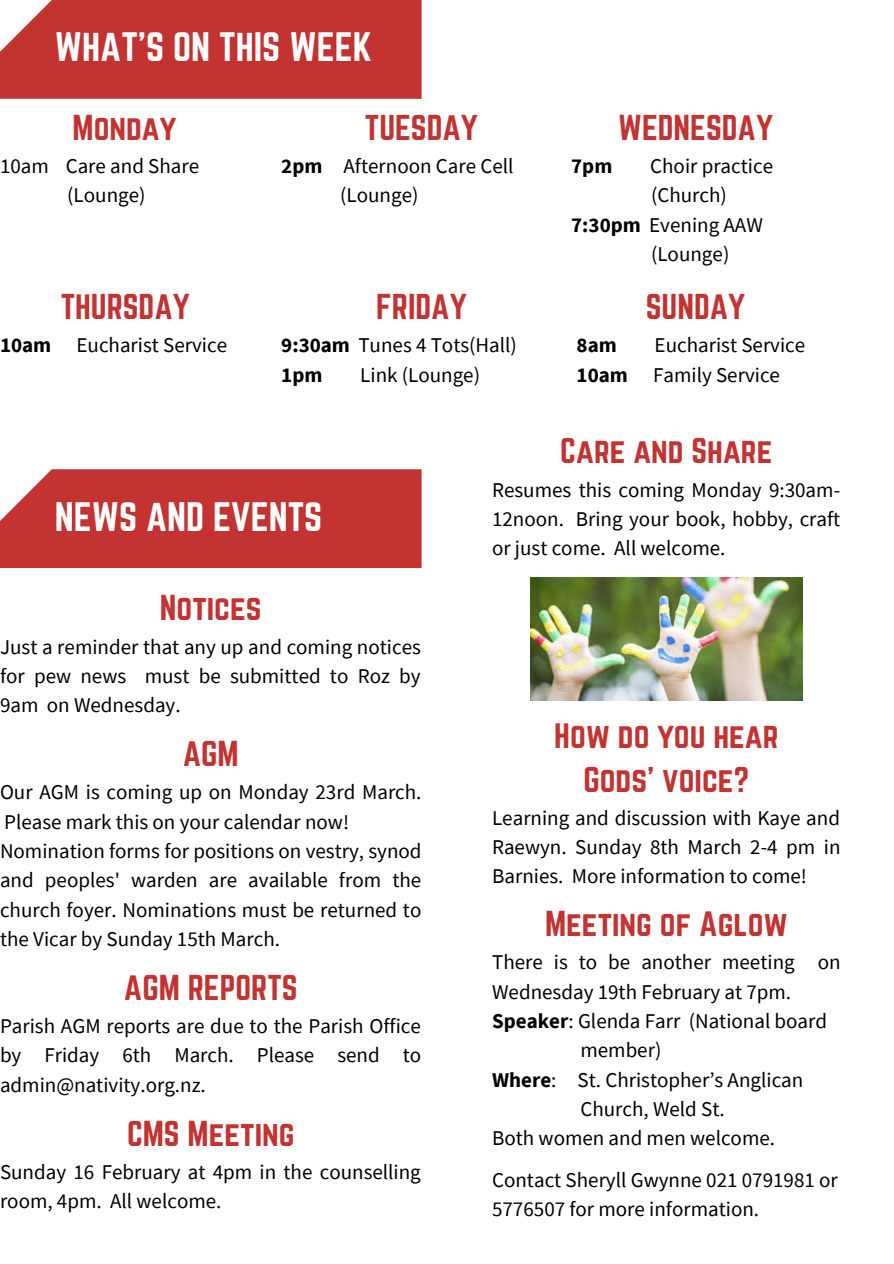
<style>
.page{position:relative;width:894px;height:1264px;background:#fff}
.page>*{position:absolute;margin:0;border:0;box-sizing:border-box;transform-origin:0 0}
.t1{font:36px "Norwester";color:#fff}
.t2{font:31.5px/44px "Norwester";color:#c23331;text-align:center}
.t3{font:21px/29.2px "Source Sans Pro";color:#000}
.t4{font:700 21px "Source Sans Pro";color:#000}
.s1{font-weight:700}
</style>
<div class="page">
<div style="left:0;top:0;width:421px;height:99px;background:#c23331"></div>
<div style="left:0;top:469px;width:421px;height:99px;background:#c23331"></div>
<img style="left:530px;top:578px;width:272px;height:122px">
<h1 class="t1" style="left:55px;top:30px;width:318px">WHAT'S ON THIS WEEK</h1>
<h2 class="t2" style="left:73px;top:107px;width:105px">Monday</h2>
<p class="t3" style="left:67px;top:151px;width:133px;text-indent:-67px">10am Care and Share (Lounge)</p>
<h2 class="t2" style="left:61px;top:286px;width:131px">THURSDAY</h2>
<p class="t3" style="left:0;top:330px;width:228px"><span class="s1">10am</span> Eucharist Service</p>
<h2 class="t2" style="left:365px;top:107px;width:115px">TUESDAY</h2>
<p class="t3" style="left:340px;top:151px;width:175px;text-indent:-59px"><span class="s1">2pm</span> Afternoon Care Cell (Lounge)</p>
<h2 class="t2" style="left:376px;top:286px;width:92px">FRIDAY</h2>
<p class="t3" style="left:281px;top:330px;width:237px"><span class="s1">9:30am</span> Tunes 4 Tots(Hall)<br><span class="s1">1pm</span></p>
<p class="t3" style="left:360px;top:359px;width:121px">Link (Lounge)</p>
<h2 class="t2" style="left:618px;top:107px;width:156px">WEDNESDAY</h2>
<p class="t4" style="left:571px;top:152px;width:43px">7pm</p>
<p class="t3" style="left:650px;top:151px;width:124px">Choir practice</p>
<p class="t3" style="left:651px;top:180px;width:77px">(Church)</p>
<p class="t3" style="left:571px;top:209px;width:193px"><span class="s1">7:30pm</span> Evening AAW</p>
<p class="t3" style="left:651px;top:239px;width:80px">(Lounge)</p>
<h2 class="t2" style="left:645px;top:286px;width:101px">SUNDAY</h2>
<p class="t3" style="left:576px;top:330px;width:230px;text-indent:78px">Eucharist Service<br><span class="s1">10am</span> Family Service</p>
<p class="t4" style="left:576px;top:332px;width:42px">8am</p>
<h1 class="t1" style="left:55px;top:499px;width:269px">NEWS AND EVENTS</h1>
<h2 class="t2" style="left:160px;top:587px;width:103px">Notices</h2>
<p class="t3" style="left:0;top:631px;width:422px;text-align:justify">Just a reminder that any up and coming notices for pew news must be submitted to Roz by 9am on Wednesday.</p>
<h2 class="t2" style="left:183px;top:733px;width:57px">AGM</h2>
<p class="t3" style="left:0;top:777px;width:423px">Our AGM is coming up on Monday 23rd March.<br>Please mark this on your calendar now!<br>Nomination forms for positions on vestry, synod and peoples' warden are available from the church foyer. Nominations must be returned to the Vicar by Sunday 15th March.</p>
<h2 class="t2" style="left:124px;top:967px;width:175px">AGM REPORTS</h2>
<p class="t3" style="left:0;top:1011px;width:422px;text-align:justify">Parish AGM reports are due to the Parish Office by Friday 6th March. Please send to admin@nativity.org.nz.</p>
<h2 class="t2" style="left:127px;top:1112px;width:169px">CMS Meeting</h2>
<p class="t3" style="left:0;top:1156px;width:422px">Sunday 16 February at 4pm in the counselling room, 4pm. All welcome.</p>
<h2 class="t2" style="left:560px;top:430px;width:213px">Care and Share</h2>
<p class="t3" style="left:492px;top:474px;width:350px;text-align:justify">Resumes this coming Monday 9:30am-12noon. Bring your book, hobby, craft or just come. All welcome.</p>
<h2 class="t2" style="left:554px;top:714px;width:226px">How do you hear<br>Gods' voice?</h2>
<p class="t3" style="left:492px;top:802px;width:350px;text-align:justify">Learning and discussion with Kaye and Raewyn. Sunday 8th March 2-4 pm in Barnies. More information to come!</p>
<h2 class="t2" style="left:545px;top:903px;width:244px">Meeting of Aglow</h2>
<p class="t3" style="left:492px;top:947px;width:350px">There is to be another meeting on</p>
<p class="t3" style="left:492px;top:976px;width:300px">Wednesday 19th February at 7pm.</p>
<p class="t3" style="left:492px;top:1005px;width:336px"><span class="s1">Speaker</span>: Glenda Farr (National board</p>
<p class="t3" style="left:580px;top:1035px;width:82px">member)</p>
<p class="t3" style="left:492px;top:1064px;width:313px"><span class="s1">Where</span>: St. Christopher’s Anglican</p>
<p class="t3" style="left:580px;top:1093px;width:146px">Church, Weld St.</p>
<p class="t3" style="left:492px;top:1122px;width:284px">Both women and men welcome.</p>
<p class="t3" style="left:492px;top:1164px;width:347px">Contact Sheryll Gwynne 021 0791981 or<br>5776507 for more information.</p>
</div>
